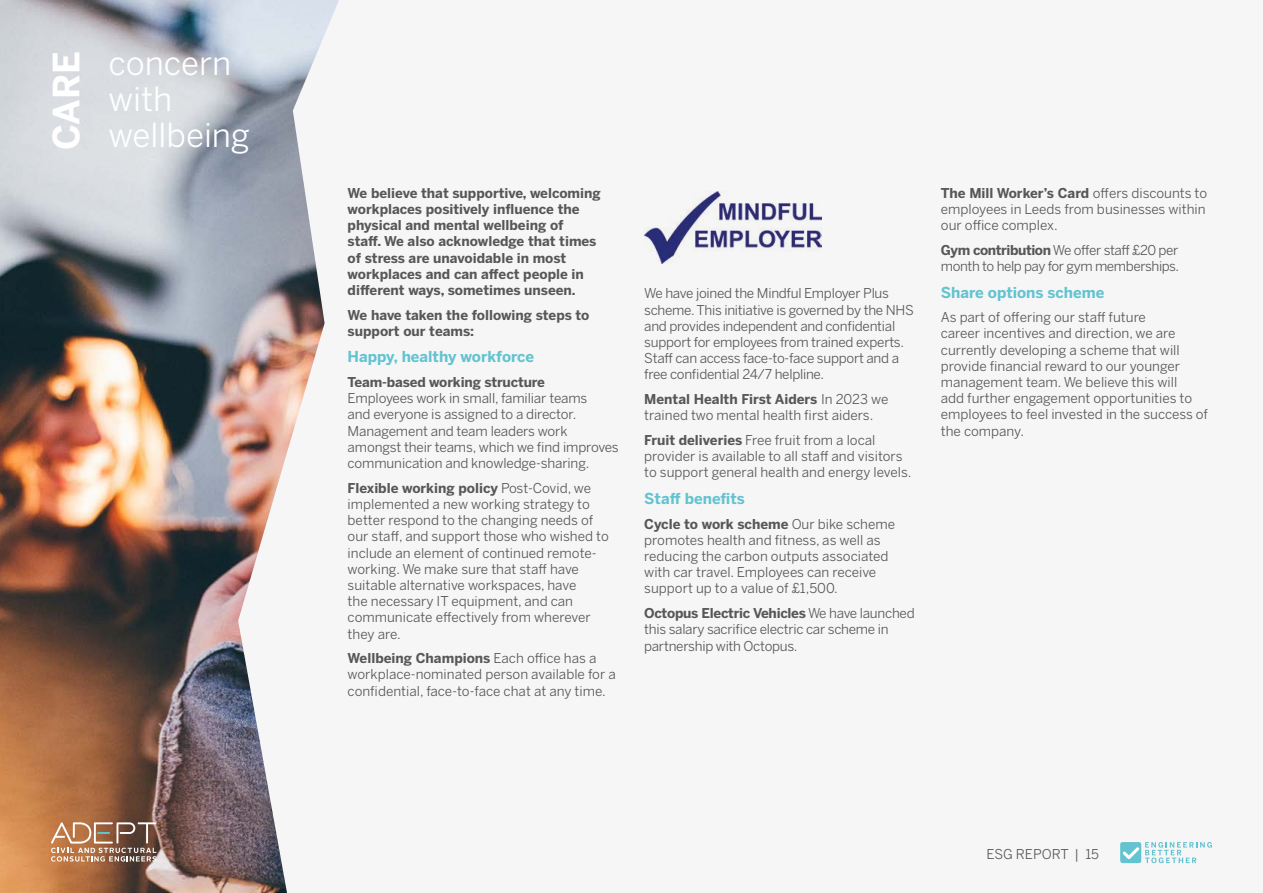
<style>
.page{position:relative;width:1263px;height:893px;background:#f6f6f6}
.page>*{position:absolute;margin:0;border:0;box-sizing:border-box;transform-origin:0 0}
.t1{font:700 36px "Benton Sans";color:#fff}
.t2{font:33px/36px "Benton Sans";color:#fff}
.t3{font:700 15px "Benton Sans";color:#63c3d1}
.t4{font:13.5px/16.2px "Benton Sans";letter-spacing:-.01em;color:#575756}
.t5{font:700 13.5px/16.2px "Benton Sans";color:#575756}
.t6{font:13.5px/16.2px "Benton Sans";letter-spacing:-.03em;color:#575756}
.s1{font-weight:700}
</style>
<div class="page">
<div style="left:1120px;top:842px;width:21px;height:21px;background:#63c3d1;border-radius:2px"></div>
<svg style="left:1123px;top:847px;width:16px;height:12px"></svg>
<svg style="left:1145px;top:842px;width:67px;height:21px"></svg>
<img style="left:0;top:0;width:339px;height:893px">
<img style="left:644px;top:191px;width:177px;height:73px">
<svg style="left:51px;top:822px;width:105px;height:39px"></svg>
<h1 class="t1" style="left:45px;top:150px;width:100px;rotate:-90deg">CARE</h1>
<h2 class="t2" style="left:108px;top:45px;width:143px">concern with wellbeing</h2>
<p class="t5" style="left:348px;top:185px;width:255px">We believe that supportive, welcoming workplaces positively influence the physical and mental wellbeing of<br>staff. We also acknowledge that times of stress are unavoidable in most workplaces and can affect people in different ways, sometimes unseen.</p>
<p class="t5" style="left:348px;top:306px;width:243px">We have taken the following steps to support our teams:</p>
<p class="t3" style="left:348px;top:348px;width:188px">Happy, healthy workforce</p>
<p class="t5" style="left:348px;top:374px;width:199px">Team-based working structure</p>
<p class="t4" style="left:348px;top:390px;width:273px">Employees work in small, familiar teams<br>and everyone is assigned to a director.<br>Management and team leaders work amongst their teams, which we find improves communication and knowledge-sharing.</p>
<p class="t4" style="left:348px;top:480px;width:263px"><span class="s1">Flexible working policy</span> Post-Covid, we implemented a new working strategy to better respond to the changing needs of our staff, and support those who wished to include an element of continued remote&shy;working. We make sure that staff have suitable alternative workspaces, have<br>the necessary IT equipment, and can communicate effectively from wherever they are.</p>
<p class="t4" style="left:348px;top:650px;width:270px"><span class="s1">Wellbeing Champions</span> Each office has a workplace-nominated person available for a confidential, face-to-face chat at any time.</p>
<p class="t4" style="left:644px;top:285px;width:271px">We have joined the Mindful Employer Plus scheme. This initiative is governed by the NHS and provides independent and confidential support for employees from trained experts.<br>Staff can access face-to-face support and a free confidential 24/7 helpline.</p>
<p class="t4" style="left:644px;top:391px;width:246px"><span class="s1">Mental Health First Aiders</span> In 2023 we trained two mental health first aiders.</p>
<p class="t4" style="left:644px;top:432px;width:269px"><span class="s1">Fruit deliveries</span> Free fruit from a local provider is available to all staff and visitors to support general health and energy levels.</p>
<p class="t3" style="left:644px;top:490px;width:102px">Staff benefits</p>
<p class="t4" style="left:644px;top:515px;width:252px"><span class="s1">Cycle to work scheme</span> Our bike scheme promotes health and fitness, as well as reducing the carbon outputs associated with car travel. Employees can receive support up to a value of £1,500.</p>
<p class="t4" style="left:644px;top:605px;width:272px"><span class="s1">Octopus Electric Vehicles</span> We have launched this salary sacrifice electric car scheme in partnership with Octopus.</p>
<p class="t4" style="left:941px;top:185px;width:268px;text-align:justify"><span class="s1">The Mill Worker’s Card</span> offers discounts to employees in Leeds from businesses within our office complex.</p>
<p class="t6" style="left:941px;top:242px;width:240px"><span class="s1">Gym contribution</span> We offer staff £20 per month to help pay for gym memberships.</p>
<p class="t3" style="left:941px;top:283px;width:165px">Share options scheme</p>
<p class="t4" style="left:941px;top:309px;width:269px">As part of offering our staff future<br>career incentives and direction, we are currently developing a scheme that will provide financial reward to our younger management team. We believe this will<br>add further engagement opportunities to employees to feel invested in the success of the company.</p>
<p class="t4" style="left:986px;top:846px;width:114px">ESG REPORT | 15</p>
</div>
